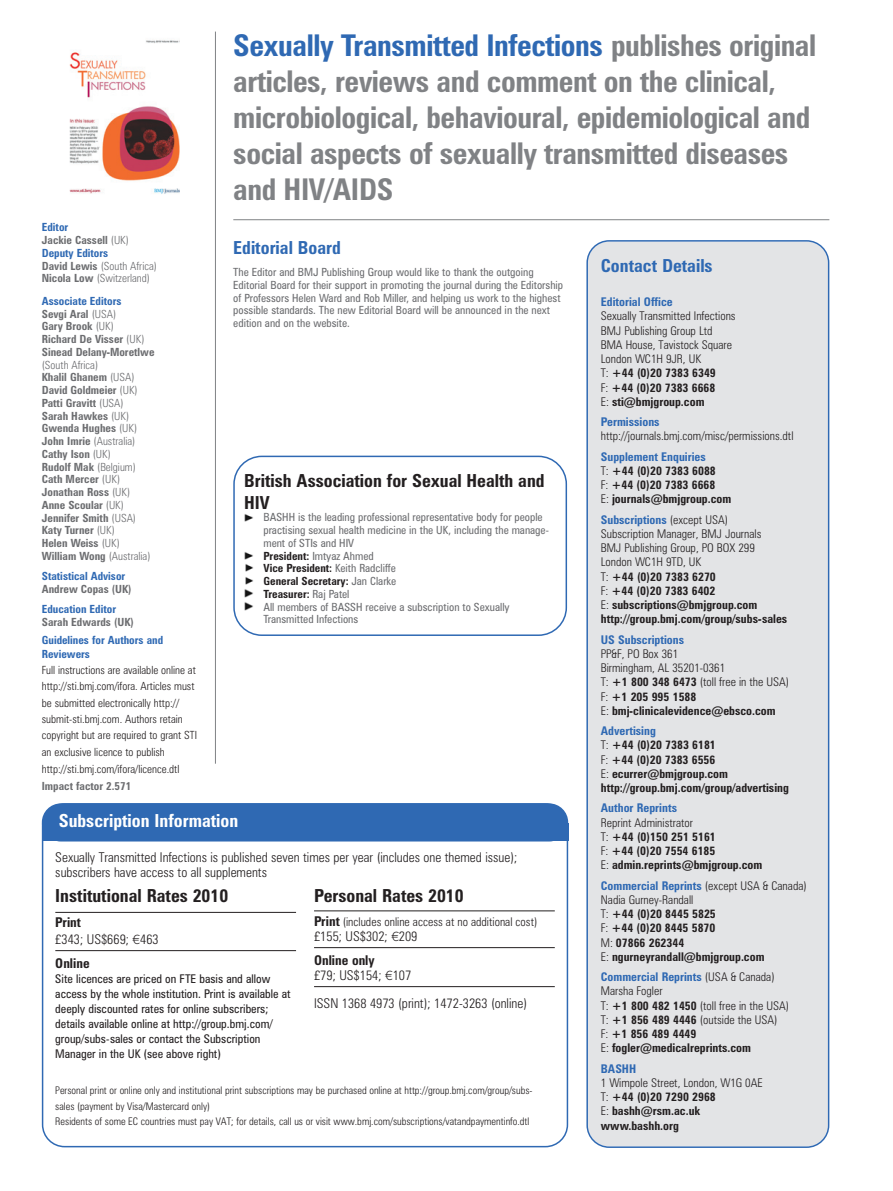
<style>
.page{position:relative;width:893px;height:1191px;background:#fff}
.page>*{position:absolute;margin:0;border:0;box-sizing:border-box;transform-origin:0 0}
.t1{font:700 condensed 30px/36px "Zurich BT";letter-spacing:-.015em;color:#808285}
.t2{font:700 condensed 18px/21.6px "Zurich BT";color:#231f20}
.t3{font:700 condensed 18px "Zurich BT";color:#2f69b3}
.t4{font:700 condensed 18px "Zurich BT";color:#fff}
.t5{font:300 condensed 13.5px/15px "Zurich BT";color:#231f20}
.t6{font:700 condensed 13.5px "Zurich BT";color:#231f20}
.t7{font:700 condensed 12px/14.2px "Zurich BT";color:#231f20}
.t8{font:300 condensed 12px/14.2px "Zurich BT";color:#231f20}
.t9{font:condensed 12px/15px "Zurich BT";color:#231f20}
.t10{font:700 condensed 12px "Zurich BT";color:#2f69b3}
.t11{font:condensed 11.25px/12.8px "Zurich BT";color:#6c6d70}
.t12{font:700 condensed 11.25px/12.8px "Zurich BT";color:#6c6d70}
.t13{font:300 condensed 11.25px/16.5px "Zurich BT";color:#231f20}
.t14{font:700 condensed 11.25px/13.5px "Zurich BT";color:#2f69b3}
.t15{font:300 condensed 10.5px/15.3px "Zurich BT";color:#231f20}
.s1{color:#2f69b3}
.s2{font-weight:300}
.s3{font-weight:700;color:#231f20}
.s4{font-weight:700;font-size:13.5px}
.s5{font-weight:700}
.s6{font-weight:700;color:#2f69b3}
</style>
<div class="page">
<svg style="left:42px;top:803px;width:526px;height:344px"></svg>
<div style="left:42px;top:803px;width:526px;height:39px;background:#2f69b3;border-radius:19px"></div>
<hr style="left:215px;top:32px;width:1px;height:732px;background:#808285">
<div style="left:42px;top:823px;width:526px;height:18px;background:#2f69b3"></div>
<div style="left:586px;top:240px;width:243px;height:908px;background:#e3e4e6"></div>
<hr style="left:55px;top:912px;width:241px;height:1px;background:#231f20">
<hr style="left:55px;top:950px;width:241px;height:1px;background:#231f20">
<hr style="left:314px;top:911px;width:240px;height:1px;background:#231f20">
<hr style="left:314px;top:947px;width:240px;height:1px;background:#231f20">
<hr style="left:314px;top:986px;width:240px;height:1px;background:#231f20">
<hr style="left:233px;top:219px;width:596px;height:1px;background:#808285">
<svg style="left:233px;top:456px;width:334px;height:180px"></svg>
<img style="left:69px;top:40px;width:111px;height:154px">
<svg style="left:244px;top:513px;width:9px;height:8px"></svg>
<svg style="left:244px;top:551px;width:9px;height:59px"></svg>
<svg style="left:133px;top:934px;width:7px;height:10px"></svg>
<svg style="left:391px;top:931px;width:7px;height:10px"></svg>
<svg style="left:385px;top:970px;width:7px;height:10px"></svg>
<h1 class="t1" style="left:233px;top:31px;width:584px"><span class="s1">Sexually Transmitted Infections</span> publishes original articles, reviews and comment on the clinical, microbiological, behavioural, epidemiological and social aspects of sexually transmitted diseases and HIV/AIDS</h1>
<p class="t12" style="left:42px;top:222px;width:117px"><span class="s1">Editor<br></span>Jackie Cassell <span class="s2">(UK)<br></span><span class="s1">Deputy Editors<br></span>David Lewis <span class="s2">(South Africa)<br></span>Nicola Low <span class="s2">(Switzerland)</span></p>
<p class="t12" style="left:42px;top:296px;width:114px"><span class="s1">Associate Editors<br></span>Sevgi Aral <span class="s2">(USA)<br></span>Gary Brook <span class="s2">(UK)<br></span>Richard De Visser <span class="s2">(UK)<br></span>Sinead Delany-Moretlwe</p>
<p class="t12" style="left:42px;top:360px;width:110px"><span class="s2">(South Africa)<br></span>Khalil Ghanem <span class="s2">(USA)<br></span>David Goldmeier <span class="s2">(UK)<br></span>Patti Gravitt <span class="s2">(USA)<br></span>Sarah Hawkes <span class="s2">(UK)<br></span>Gwenda Hughes <span class="s2">(UK)<br></span>John Imrie <span class="s2">(Australia)<br></span>Cathy Ison <span class="s2">(UK)<br></span>Rudolf Mak <span class="s2">(Belgium)<br></span>Cath Mercer <span class="s2">(UK)<br></span>Jonathan Ross <span class="s2">(UK)<br></span>Anne Scoular <span class="s2">(UK)<br></span>Jennifer Smith <span class="s2">(USA)<br></span>Katy Turner <span class="s2">(UK)<br></span>Helen Weiss <span class="s2">(UK)<br></span>William Wong <span class="s2">(Australia)</span></p>
<p class="t14" style="left:42px;top:570px;width:85px">Statistical Advisor</p>
<p class="t12" style="left:42px;top:584px;width:91px">Andrew Copas (UK)</p>
<p class="t14" style="left:42px;top:603px;width:76px">Education Editor</p>
<p class="t12" style="left:42px;top:617px;width:94px">Sarah Edwards (UK)</p>
<p class="t14" style="left:42px;top:635px;width:123px">Guidelines for Authors and<br>Reviewers</p>
<p class="t13" style="left:42px;top:663px;width:157px">Full instructions are available online at http://sti.bmj.com/ifora. Articles must be submitted electronically http:// submit-sti.bmj.com. Authors retain copyright but are required to grant STI an exclusive licence to publish http://sti.bmj.com/ifora/licence.dtl</p>
<p class="t12" style="left:42px;top:781px;width:91px">Impact factor 2.571</p>
<h2 class="t3" style="left:233px;top:241px;width:109px">Editorial Board</h2>
<p class="t11" style="left:233px;top:267px;width:331px">The Editor and BMJ Publishing Group would like to thank the outgoing Editorial Board for their support in promoting the journal during the Editorship of Professors Helen Ward and Rob Miller, and helping us work to the highest possible standards. The new Editorial Board will be announced in the next edition and on the website.</p>
<h2 class="t2" style="left:244px;top:472px;width:302px">British Association for Sexual Health and<br>HIV</h2>
<p class="t11" style="left:263px;top:512px;width:287px">BASHH is the leading professional representative body for people practising sexual health medicine in the UK, including the manage&shy;ment of STIs and HIV<br><span class="s3">President:</span> Imtyaz Ahmed<br><span class="s3">Vice President:</span> Keith Radcliffe<br><span class="s3">General Secretary:</span> Jan Clarke<br><span class="s3">Treasurer:</span> Raj Patel<br>All members of BASSH receive a subscription to Sexually Transmitted Infections</p>
<h2 class="t4" style="left:59px;top:814px;width:181px">Subscription Information</h2>
<p class="t5" style="left:55px;top:851px;width:463px">Sexually Transmitted Infections is published seven times per year (includes one themed issue); subscribers have access to all supplements</p>
<h2 class="t2" style="left:55px;top:887px;width:174px">Institutional Rates 2010</h2>
<p class="t6" style="left:55px;top:917px;width:27px">Print</p>
<p class="t5" style="left:55px;top:933px;width:105px">£343; US$669; 463</p>
<p class="t6" style="left:55px;top:958px;width:36px">Online</p>
<p class="t9" style="left:55px;top:972px;width:237px">Site licences are priced on FTE basis and allow access by the whole institution. Print is available at deeply discounted rates for online subscribers; details available online at http://group.bmj.com/ group/subs-sales or contact the Subscription Manager in the UK (see above right)</p>
<h2 class="t2" style="left:314px;top:887px;width:151px">Personal Rates 2010</h2>
<p class="t8" style="left:314px;top:916px;width:225px"><span class="s4">Print</span> (includes online access at no additional cost)</p>
<p class="t5" style="left:314px;top:930px;width:105px">£155; US$302; 209</p>
<p class="t6" style="left:314px;top:955px;width:62px">Online only</p>
<p class="t5" style="left:314px;top:962px;width:214px;line-height:28.7px">£79; US$154; 107<br>ISSN 1368 4973 (print); 1472-3263 (online)</p>
<p class="t15" style="left:55px;top:1084px;width:478px">Personal print or online only and institutional print subscriptions may be purchased online at http://group.bmj.com/group/subs&shy;sales (payment by Visa/Mastercard only)<br>Residents of some EC countries must pay VAT; for details, call us or visit www.bmj.com/subscriptions/vatandpaymentinfo.dtl</p>
<h2 class="t3" style="left:601px;top:259px;width:113px">Contact Details</h2>
<p class="t10" style="left:601px;top:297px;width:73px">Editorial Office</p>
<p class="t8" style="left:601px;top:310px;width:136px">Sexually Transmitted Infections<br>BMJ Publishing Group Ltd<br>BMA House, Tavistock Square<br>London WC1H 9JR, UK<br>T: <span class="s5">+44 (0)20 7383 6349<br></span>F: <span class="s5">+44 (0)20 7383 6668<br></span>E: <span class="s5">sti@bmjgroup.com</span></p>
<p class="t10" style="left:601px;top:417px;width:60px">Permissions</p>
<p class="t8" style="left:601px;top:430px;width:194px">http://journals.bmj.com/misc/permissions.dtl</p>
<p class="t7" style="left:601px;top:451px;width:132px"><span class="s1">Supplement Enquiries<br></span><span class="s2">T:</span> +44 (0)20 7383 6088<br><span class="s2">F:</span> +44 (0)20 7383 6668<br><span class="s2">E:</span> journals@bmjgroup.com</p>
<p class="t7" style="left:601px;top:514px;width:188px"><span class="s1">Subscriptions</span> <span class="s2">(except USA)<br>Subscription Manager, BMJ Journals<br>BMJ Publishing Group, PO BOX 299<br>London WC1H 9TD, UK<br>T:</span> +44 (0)20 7383 6270<br><span class="s2">F:</span> +44 (0)20 7383 6402<br><span class="s2">E:</span> subscriptions@bmjgroup.com http://group.bmj.com/group/subs-sales</p>
<p class="t10" style="left:601px;top:635px;width:85px">US Subscriptions</p>
<p class="t8" style="left:601px;top:648px;width:190px">PP&amp;F, PO Box 361<br>Birmingham, AL 35201-0361<br>T: <span class="s5">+1 800 348 6473</span> (toll free in the USA)<br>F: <span class="s5">+1 205 995 1588<br></span>E: <span class="s5">bmj-clinicalevidence@ebsco.com</span></p>
<p class="t7" style="left:601px;top:725px;width:189px"><span class="s1">Advertising<br></span><span class="s2">T:</span> +44 (0)20 7383 6181<br><span class="s2">F:</span> +44 (0)20 7383 6556<br><span class="s2">E:</span> ecurrer@bmjgroup.com http://group.bmj.com/group/advertising</p>
<p class="t10" style="left:601px;top:804px;width:78px">Author Reprints</p>
<p class="t7" style="left:601px;top:817px;width:163px"><span class="s2">Reprint Administrator<br>T:</span> +44 (0)150 251 5161<br><span class="s2">F:</span> +44 (0)20 7554 6185<br><span class="s2">E:</span> admin.reprints@bmjgroup.com</p>
<p class="t7" style="left:601px;top:880px;width:207px"><span class="s1">Commercial Reprints</span> <span class="s2">(except USA &amp; Canada)<br>Nadia Gurney-Randall<br>T:</span> +44 (0)20 8445 5825<br><span class="s2">F:</span> +44 (0)20 8445 5870<br><span class="s2">M:</span> 07866 262344<br><span class="s2">E:</span> ngurneyrandall@bmjgroup.com</p>
<p class="t8" style="left:601px;top:971px;width:190px"><span class="s6">Commercial Reprints</span> (USA &amp; Canada)<br>Marsha Fogler<br>T: <span class="s5">+1 800 482 1450</span> (toll free in the USA)<br>T: <span class="s5">+1 856 489 4446</span> (outside the USA)<br>F: <span class="s5">+1 856 489 4449<br></span>E: <span class="s5">fogler@medicalreprints.com</span></p>
<p class="t10" style="left:601px;top:1064px;width:37px">BASHH</p>
<p class="t7" style="left:601px;top:1077px;width:163px"><span class="s2">1 Wimpole Street, London, W1G 0AE<br>T:</span> +44 (0)20 7290 2968<br><span class="s2">E:</span> bashh@rsm.ac.uk www.bashh.org</p>
</div>
